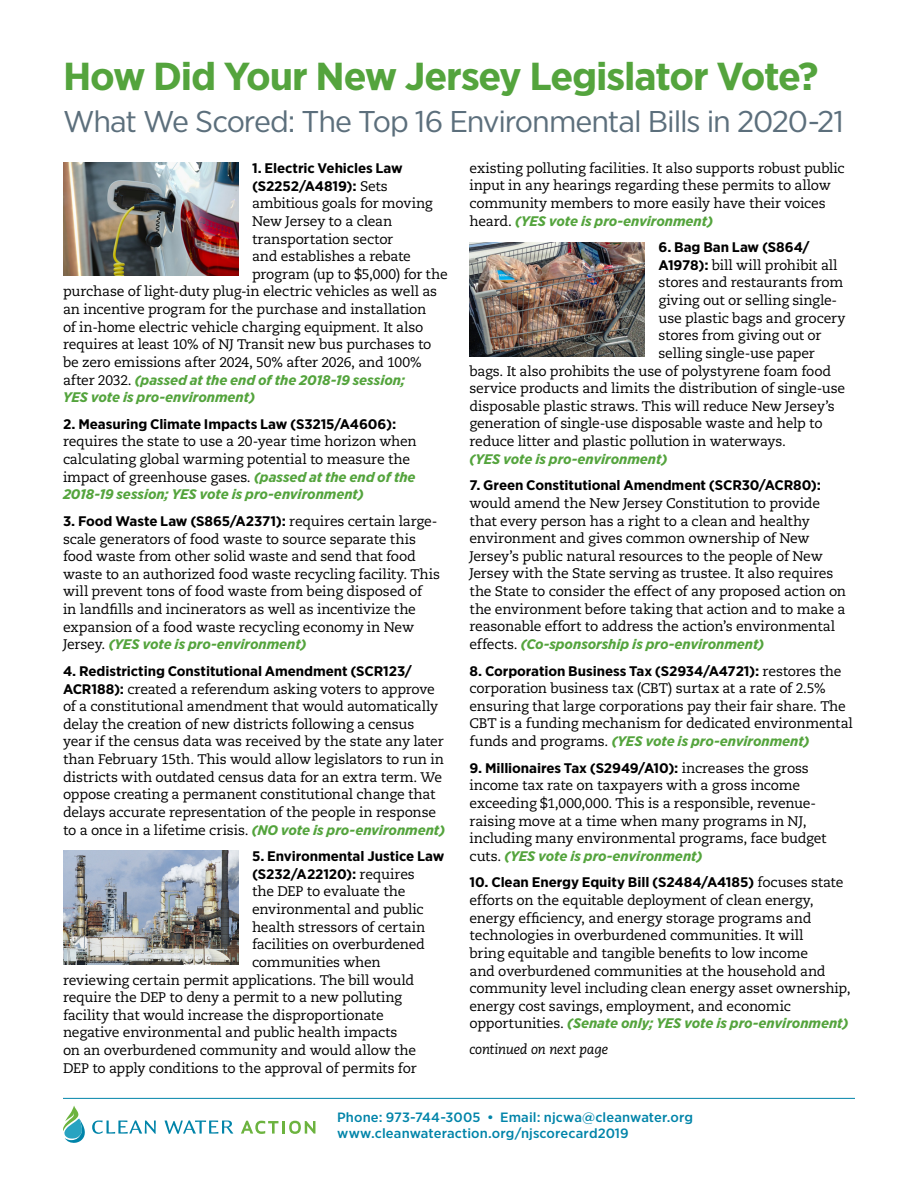
<style>
.page{position:relative;width:918px;height:1188px;background:#fff}
.page>*{position:absolute;margin:0;border:0;box-sizing:border-box;transform-origin:0 0}
.Section_Head{font:700 39px "Gotham Narrow";letter-spacing:-.03em;color:#54a43d;scale:1.1 1}
._19_Subsection_head{font:30px "Gotham Narrow";letter-spacing:-.035em;color:#5c6f7c;scale:1.1 1}
._21_Top_16_Bills{font:13.8px/17.7px "Caecilia LT Std";letter-spacing:-.015em;color:#000}
._21_Top_16_Bills-2{font:700 13.8px "Gotham Narrow";letter-spacing:-.005em;color:#000;scale:1.1 1}
._21_Top_16_Bills-3{font:italic 700 13.8px "Gotham Narrow";letter-spacing:-.005em;color:#54a43d;scale:1.1 1}
._21_Top_16_Bills-4{font:italic 13.8px "Caecilia LT Std";letter-spacing:-.015em;color:#000}
.t1{font:500 13.5px/16.2px "Gotham Narrow";letter-spacing:.005em;color:#0084a9;scale:1.1 1}
.s1{font-family:"Caecilia LT Std";font-weight:400}
.s2{font-family:"Caecilia LT Std";font-weight:400;font-style:normal;color:#000}
.s3{font-family:"Gotham Narrow";font-weight:700}
.s4{font-family:"Gotham Narrow";font-weight:700;font-style:italic;color:#54a43d}
</style>
<div class="page">
<svg style="left:63px;top:1106px;width:22px;height:37px"></svg>
<svg style="left:92px;top:1120px;width:64px;height:14px"></svg>
<svg style="left:165px;top:1120px;width:68px;height:14px"></svg>
<svg style="left:241px;top:1121px;width:74px;height:13px"></svg>
<hr style="left:63px;top:1098px;width:792px;height:1px;background:#0084a9">
<img style="left:63px;top:162px;width:175px;height:114px">
<img style="left:470px;top:242px;width:175px;height:114px">
<img style="left:63px;top:850px;width:175px;height:114px">
<p class="Section_Head" style="left:63px;top:51px;width:689px">How Did Your New Jersey Legislator Vote?</p>
<p class="_19_Subsection_head" style="left:63px;top:103px;width:712px">What We Scored: The Top 16 Environmental Bills in 2020-21</p>
<p class="_21_Top_16_Bills-2" style="left:252px;top:159px;width:139px">1. Electric Vehicles Law</p>
<p class="_21_Top_16_Bills-2" style="left:252px;top:177px;width:125px">(S2252/A4819): <span class="s1">Sets</span></p>
<p class="_21_Top_16_Bills" style="left:252px;top:195px;width:182px">ambitious goals for moving</p>
<p class="_21_Top_16_Bills" style="left:252px;top:213px;width:142px">New Jersey to a clean</p>
<p class="_21_Top_16_Bills" style="left:252px;top:230px;width:143px">transportation sector</p>
<p class="_21_Top_16_Bills" style="left:252px;top:248px;width:160px">and establishes a rebate</p>
<p class="_21_Top_16_Bills" style="left:252px;top:265px;width:197px">program (up to $5,000) for the</p>
<p class="_21_Top_16_Bills" style="left:63px;top:283px;width:376px">purchase of light-duty plug-in electric vehicles as well as</p>
<p class="_21_Top_16_Bills" style="left:63px;top:301px;width:365px">an incentive program for the purchase and installation</p>
<p class="_21_Top_16_Bills" style="left:63px;top:318px;width:362px">of in-home electric vehicle charging equipment. It also</p>
<p class="_21_Top_16_Bills" style="left:63px;top:336px;width:370px">requires at least 10% of NJ Transit new bus purchases to</p>
<p class="_21_Top_16_Bills" style="left:63px;top:354px;width:360px">be zero emissions after 2024, 50% after 2026, and 100%</p>
<p class="_21_Top_16_Bills-3" style="left:63px;top:371px;width:313px"><span class="s2">after 2032.</span> (passed at the end of the 2018-19 session;</p>
<p class="_21_Top_16_Bills-3" style="left:63px;top:388px;width:176px">YES vote is pro-environment)</p>
<p class="_21_Top_16_Bills" style="left:63px;top:415px;width:355px"><span class="s3">2. Measuring Climate Impacts Law (S3215/A4606): </span>requires the state to use a 20-year time horizon when calculating global warming potential to measure the impact of greenhouse gases. <span class="s4">(passed at the end of the 2018-19 session; YES vote is pro-environment)</span></p>
<p class="_21_Top_16_Bills" style="left:63px;top:513px;width:378px"><span class="s3">3. Food Waste Law (S865/A2371):</span> requires certain large&shy;scale generators of food waste to source separate this food waste from other solid waste and send that food waste to an authorized food waste recycling facility. This will prevent tons of food waste from being disposed of<br>in landfills and incinerators as well as incentivize the expansion of a food waste recycling economy in New Jersey. <span class="s4">(YES vote is pro-environment)</span></p>
<p class="_21_Top_16_Bills" style="left:63px;top:663px;width:384px"><span class="s3">4. Redistricting Constitutional Amendment (SCR123/ ACR188):</span> created a referendum asking voters to approve of a constitutional amendment that would automatically delay the creation of new districts following a census year if the census data was received by the state any later than February 15th. This would allow legislators to run in districts with outdated census data for an extra term. We oppose creating a permanent constitutional change that delays accurate representation of the people in response to a once in a lifetime crisis. <span class="s4">(NO vote is pro-environment)</span></p>
<p class="_21_Top_16_Bills-2" style="left:252px;top:848px;width:176px">5. Environmental Justice Law</p>
<p class="_21_Top_16_Bills-2" style="left:252px;top:865px;width:150px">(S232/A22120): <span class="s1">requires</span></p>
<p class="_21_Top_16_Bills" style="left:252px;top:883px;width:155px">the DEP to evaluate the</p>
<p class="_21_Top_16_Bills" style="left:252px;top:901px;width:173px">environmental and public</p>
<p class="_21_Top_16_Bills" style="left:252px;top:918px;width:175px">health stressors of certain</p>
<p class="_21_Top_16_Bills" style="left:252px;top:936px;width:175px">facilities on overburdened</p>
<p class="_21_Top_16_Bills" style="left:252px;top:954px;width:130px">communities when</p>
<p class="_21_Top_16_Bills" style="left:63px;top:971px;width:353px">reviewing certain permit applications. The bill would</p>
<p class="_21_Top_16_Bills" style="left:63px;top:989px;width:340px">require the DEP to deny a permit to a new polluting</p>
<p class="_21_Top_16_Bills" style="left:63px;top:1006px;width:322px">facility that would increase the disproportionate</p>
<p class="_21_Top_16_Bills" style="left:63px;top:1024px;width:336px">negative environmental and public health impacts</p>
<p class="_21_Top_16_Bills" style="left:63px;top:1042px;width:355px">on an overburdened community and would allow the</p>
<p class="_21_Top_16_Bills" style="left:63px;top:1059px;width:355px">DEP to apply conditions to the approval of permits for</p>
<p class="_21_Top_16_Bills" style="left:470px;top:159px;width:377px">existing polluting facilities. It also supports robust public input in any hearings regarding these permits to allow community members to more easily have their voices heard. <span class="s4">(YES vote is pro-environment)</span></p>
<p class="_21_Top_16_Bills-2" style="left:658px;top:238px;width:139px">6. Bag Ban Law (S864/</p>
<p class="_21_Top_16_Bills" style="left:658px;top:256px;width:181px"><span class="s3">A1978):</span> bill will prohibit all</p>
<p class="_21_Top_16_Bills" style="left:658px;top:274px;width:186px">stores and restaurants from</p>
<p class="_21_Top_16_Bills" style="left:658px;top:292px;width:180px">giving out or selling single-</p>
<p class="_21_Top_16_Bills" style="left:658px;top:309px;width:188px">use plastic bags and grocery</p>
<p class="_21_Top_16_Bills" style="left:658px;top:327px;width:164px">stores from giving out or</p>
<p class="_21_Top_16_Bills" style="left:658px;top:345px;width:158px">selling single-use paper</p>
<p class="_21_Top_16_Bills" style="left:470px;top:362px;width:363px">bags. It also prohibits the use of polystyrene foam food</p>
<p class="_21_Top_16_Bills" style="left:470px;top:380px;width:377px">service products and limits the distribution of single-use</p>
<p class="_21_Top_16_Bills" style="left:470px;top:397px;width:367px">disposable plastic straws. This will reduce New Jersey’s</p>
<p class="_21_Top_16_Bills" style="left:470px;top:415px;width:355px">generation of single-use disposable waste and help to</p>
<p class="_21_Top_16_Bills" style="left:470px;top:433px;width:318px">reduce litter and plastic pollution in waterways.</p>
<p class="_21_Top_16_Bills-3" style="left:470px;top:450px;width:181px">(YES vote is pro-environment)</p>
<p class="_21_Top_16_Bills" style="left:470px;top:477px;width:378px"><span class="s3">7. Green Constitutional Amendment (SCR30/ACR80): </span>would amend the New Jersey Constitution to provide that every person has a right to a clean and healthy environment and gives common ownership of New Jersey’s public natural resources to the people of New Jersey with the State serving as trustee. It also requires the State to consider the effect of any proposed action on the environment before taking that action and to make a reasonable effort to address the action’s environmental effects. <span class="s4">(Co-sponsorship is pro-environment)</span></p>
<p class="_21_Top_16_Bills" style="left:469px;top:662px;width:385px"><span class="s3">8. Corporation Business Tax (S2934/A4721):</span> restores the corporation business tax (CBT) surtax at a rate of 2.5% ensuring that large corporations pay their fair share. The CBT is a funding mechanism for dedicated environmental funds and programs. <span class="s4">(YES vote is pro-environment)</span></p>
<p class="_21_Top_16_Bills" style="left:469px;top:759px;width:359px"><span class="s3">9. Millionaires Tax (S2949/A10):</span> increases the gross income tax rate on taxpayers with a gross income exceeding $1,000,000. This is a responsible, revenue&shy;raising move at a time when many programs in NJ, including many environmental programs, face budget cuts. <span class="s4">(YES vote is pro-environment)</span></p>
<p class="_21_Top_16_Bills" style="left:469px;top:874px;width:383px"><span class="s3">10. Clean Energy Equity Bill (S2484/A4185)</span> focuses state efforts on the equitable deployment of clean energy, energy efficiency, and energy storage programs and technologies in overburdened communities. It will<br>bring equitable and tangible benefits to low income<br>and overburdened communities at the household and community level including clean energy asset ownership, energy cost savings, employment, and economic opportunities. <span class="s4">(Senate only; YES vote is pro-environment)</span></p>
<p class="_21_Top_16_Bills-4" style="left:470px;top:1041px;width:140px">continued on next page</p>
<p class="t1" style="left:337px;top:1109px;width:325px">Phone: 973-744-3005 • Email: njcwa@cleanwater.org www.cleanwateraction.org/njscorecard2019</p>
</div>
